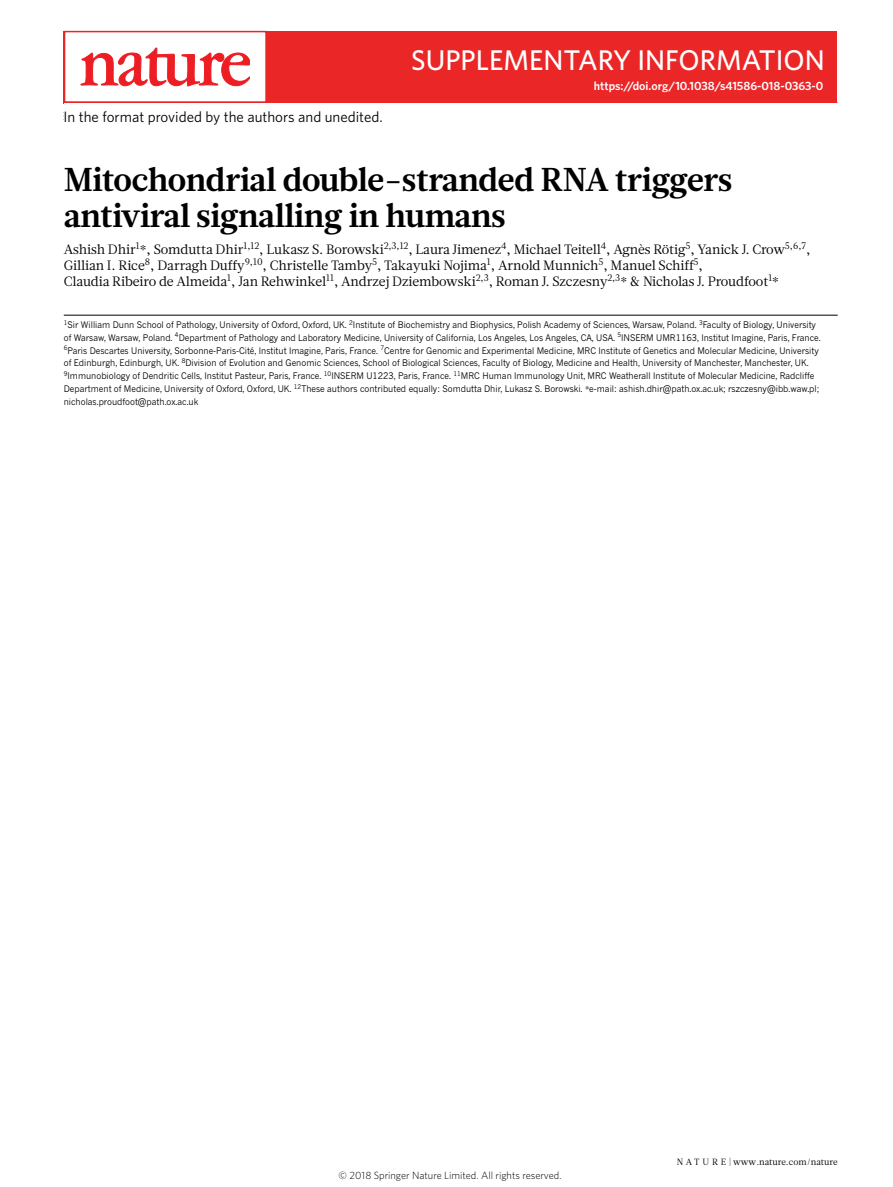
<style>
.page{position:relative;width:893px;height:1187px;background:#fff}
.page>*{position:absolute;margin:0;border:0;box-sizing:border-box;transform-origin:0 0}
.t1{font:700 33px/36px "Glosa Math";letter-spacing:-.005em;color:#000}
.t2{font:500 28.5px "Whitney";color:#fff}
.t3{font:15px "Whitney";color:#000}
.t4{font:13.5px/15.8px "Glosa Math";letter-spacing:-.005em;color:#000}
.t5{font:600 12px "Whitney";color:#fff}
.t6{font:300 10.5px "Whitney";color:#000}
.t7{font:9px/12.8px "News Gothic MT Std";color:#000;scale:.95 1}
.t8{font:9px "Glosa Math";letter-spacing:-.005em;color:#000}
.s1{font-family:"STIX General"}
</style>
<div class="page">
<hr style="left:64px;top:315px;width:774px;height:1px;background:#000">
<div style="left:64px;top:31px;width:773px;height:72px;background:#eb2627"></div>
<div style="left:64px;top:31px;width:203px;height:72px;background:#fff;border:2px solid #eb2627"></div>
<svg style="left:81px;top:48px;width:169px;height:38px"></svg>
<h3 class="t3" style="left:64px;top:107px;width:321px">In the format provided by the authors and unedited.</h3>
<h2 class="t2" style="left:411px;top:42px;width:415px">SUPPLEMENTARY INFORMATION</h2>
<h3 class="t5" style="left:594px;top:78px;width:231px">https://doi.org/10.1038/s41586-018-0363-0</h3>
<h1 class="t1" style="left:64px;top:162px;width:670px">Mitochondrial double-stranded RNA triggers antiviral signalling in humans</h1>
<p class="t4" style="left:64px;top:241px;width:748px">Ashish Dhir<sup>1</sup><span class="s1">*</span>, Somdutta Dhir<sup>1,12</sup>, Lukasz S. Borowski<sup>2,3,12</sup>, Laura Jimenez<sup>4</sup>, Michael Teitell<sup>4</sup>, Agnès Rötig<sup>5</sup>, Yanick J. Crow<sup>5,6,7</sup>,<br>Gillian I. Rice<sup>8</sup>, Darragh Duffy<sup>9,10</sup>, Christelle Tamby<sup>5</sup>, Takayuki Nojima<sup>1</sup>, Arnold Munnich<sup>5</sup>, Manuel Schiff<sup>5</sup>,<br>Claudia Ribeiro de Almeida<sup>1</sup>, Jan Rehwinkel<sup>11</sup>, Andrzej Dziembowski<sup>2,3</sup>, Roman J. Szczesny<sup>2,3</sup><span class="s1">*</span> &amp; Nicholas J. Proudfoot<sup>1</sup><span class="s1">*</span></p>
<p class="t7" style="left:64px;top:318px;width:798px"><sup>1</sup>Sir William Dunn School of Pathology, University of Oxford, Oxford, UK. <sup>2</sup>Institute of Biochemistry and Biophysics, Polish Academy of Sciences, Warsaw, Poland. <sup>3</sup>Faculty of Biology, University of Warsaw, Warsaw, Poland. <sup>4</sup>Department of Pathology and Laboratory Medicine, University of California, Los Angeles, Los Angeles, CA, USA. <sup>5</sup>INSERM UMR1163, Institut Imagine, Paris, France.<br><sup>6</sup>Paris Descartes University, Sorbonne-Paris-Cité, Institut Imagine, Paris, France. <sup>7</sup>Centre for Genomic and Experimental Medicine, MRC Institute of Genetics and Molecular Medicine, University of Edinburgh, Edinburgh, UK. <sup>8</sup>Division of Evolution and Genomic Sciences, School of Biological Sciences, Faculty of Biology, Medicine and Health, University of Manchester, Manchester, UK.<br><sup>9</sup>Immunobiology of Dendritic Cells, Institut Pasteur, Paris, France. <sup>10</sup>INSERM U1223, Paris, France. <sup>11</sup>MRC Human Immunology Unit, MRC Weatherall Institute of Molecular Medicine, Radcliffe Department of Medicine, University of Oxford, Oxford, UK. <sup>12</sup>These authors contributed equally: Somdutta Dhir, Lukasz S. Borowski. <span class="s1">*</span>e-mail: ashish.dhir@path.ox.ac.uk; rszczesny@ibb.waw.pl; nicholas.proudfoot@path.ox.ac.uk</p>
<p class="t6" style="left:339px;top:1168px;width:224px">© 2018 Springer Nature Limited. All rights reserved.</p>
<p class="t8" style="left:677px;top:1155px;width:162px">N A T U R E | www.nature.com/nature</p>
</div>
